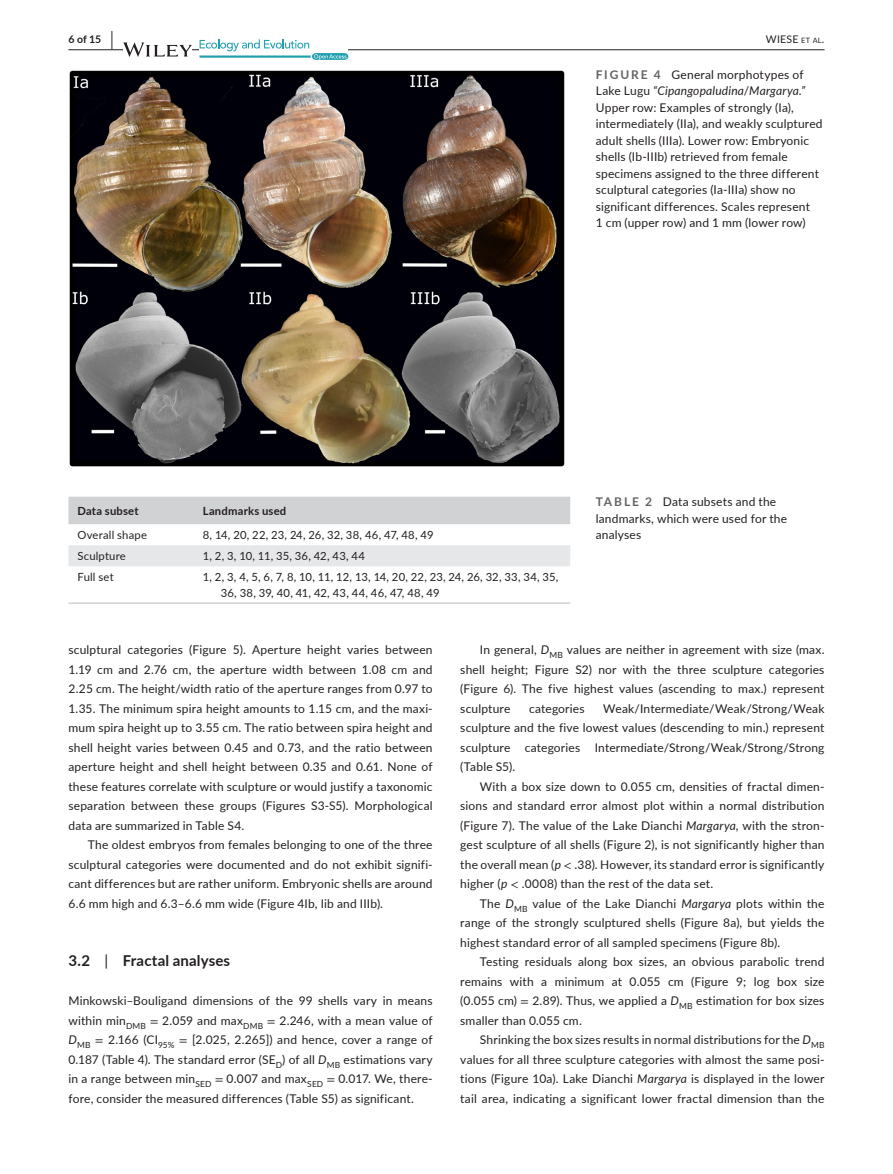
<style>
.page{position:relative;width:893px;height:1174px;background:#fff}
.page>*{position:absolute;margin:0;border:0;box-sizing:border-box;transform-origin:0 0}
.t1{font:700 15px "Lato";letter-spacing:.01em;color:#231f20}
.t2{font:12px/19.5px "Lato";letter-spacing:.015em;color:#231f20;text-align:justify}
.t3{font:11.25px/15.8px "Lato";letter-spacing:.015em;color:#231f20}
.t4{font:700 11.25px "Lato";letter-spacing:.02em;color:#231f20}
.t5{font:10.5px "Lato";letter-spacing:.02em;color:#231f20}
.t6{font:700 10.5px "Lato";color:#231f20}
.s1{font-size:19.5px}
.s2{font-size:7.35px}
.s3{font-weight:700;color:#636366}
.s4{font-style:italic}
.s5{font-weight:400}
.s6{font-family:"STIX"}
</style>
<div class="page">
<hr style="left:68px;top:49px;width:756px;height:1px;background:#231f20">
<svg style="left:123px;top:42px;width:69px;height:15px"></svg>
<svg style="left:200px;top:39px;width:148px;height:21px"></svg>
<img style="left:68px;top:70px;width:497px;height:397px">
<div style="left:68px;top:497px;width:502px;height:27px;background:#d1d2d4"></div>
<div style="left:68px;top:545px;width:502px;height:21px;background:#e6e7e9"></div>
<hr style="left:68px;top:602px;width:126px;height:2px;background:#d1d2d4">
<hr style="left:194px;top:602px;width:376px;height:2px;background:#d1d2d4">
<p class="t6" style="left:68px;top:31px;width:46px">6 of 15 <span class="s1">|</span></p>
<p class="t5" style="left:766px;top:31px;width:60px">WIESE <span class="s2">et al</span>.</p>
<p class="t2" style="left:596px;top:66px;width:228px;line-height:16.5px;text-align:left"><span class="s3">FIGURE 4</span> General morphotypes of Lake Lugu <span class="s4">“Cipangopaludina</span>/<span class="s4">Margarya</span>.<span class="s4">” </span>Upper row: Examples of strongly (Ia), intermediately (IIa), and weakly sculptured adult shells (IIIa). Lower row: Embryonic shells (Ib-IIIb) retrieved from female specimens assigned to the three different sculptural categories (Ia-IIIa) show no significant differences. Scales represent<br>1 cm (upper row) and 1 mm (lower row)</p>
<p class="t4" style="left:77px;top:502px;width:63px">Data subset</p>
<p class="t4" style="left:203px;top:502px;width:85px">Landmarks used</p>
<p class="t3" style="left:77px;top:527px;width:71px">Overall shape</p>
<p class="t3" style="left:203px;top:527px;width:232px">8, 14, 20, 22, 23, 24, 26, 32, 38, 46, 47, 48, 49</p>
<p class="t3" style="left:77px;top:548px;width:50px">Sculpture</p>
<p class="t3" style="left:203px;top:548px;width:164px">1, 2, 3, 10, 11, 35, 36, 42, 43, 44</p>
<p class="t3" style="left:77px;top:569px;width:38px">Full set</p>
<p class="t3" style="left:221px;top:569px;width:339px;text-indent:-18px">1, 2, 3, 4, 5, 6, 7, 8, 10, 11, 12, 13, 14, 20, 22, 23, 24, 26, 32, 33, 34, 35,<br>36, 38, 39, 40, 41, 42, 43, 44, 46, 47, 48, 49</p>
<p class="t2" style="left:596px;top:493px;width:193px;line-height:16.5px;text-align:left"><span class="s3">TABLE 2</span> Data subsets and the landmarks, which were used for the analyses</p>
<p class="t2" style="left:68px;top:639px;width:366px">sculptural categories (Figure 5). Aperture height varies between 1.19 cm and 2.76 cm, the aperture width between 1.08 cm and 2.25 cm. The height/width ratio of the aperture ranges from 0.97 to 1.35. The minimum spira height amounts to 1.15 cm, and the maxi&shy;mum spira height up to 3.55 cm. The ratio between spira height and shell height varies between 0.45 and 0.73, and the ratio between aperture height and shell height between 0.35 and 0.61. None of these features correlate with sculpture or would justify a taxonomic separation between these groups (Figures S3-S5). Morphological data are summarized in Table S4.</p>
<p class="t2" style="left:68px;top:834px;width:366px;text-indent:20px">The oldest embryos from females belonging to one of the three sculptural categories were documented and do not exhibit signifi&shy;cant differences but are rather uniform. Embryonic shells are around 6.6 mm high and 6.3–6.6 mm wide (Figure 4Ib, Iib and IIIb).</p>
<p class="t1" style="left:68px;top:950px;width:163px">3.2 <span class="s5">|</span> Fractal analyses</p>
<p class="t2" style="left:68px;top:990px;width:366px">Minkowski–Bouligand dimensions of the 99 shells vary in means within min<sub>DMB</sub> <span class="s6">=</span> 2.059 and max<sub>DMB</sub> <span class="s6">=</span> 2.246, with a mean value of <span class="s4">D</span><sub>MB</sub> <span class="s6">=</span> 2.166 (CI<sub>95%</sub> <span class="s6">=</span> [2.025, 2.265]) and hence, cover a range of 0.187 (Table 4). The standard error (SE<sub>D</sub>) of all <span class="s4">D</span><sub>MB</sub> estimations vary in a range between min<sub>SED</sub> <span class="s6">=</span> 0.007 and max<sub>SED</sub> <span class="s6">=</span> 0.017. We, there&shy;fore, consider the measured differences (Table S5) as significant.</p>
<p class="t2" style="left:460px;top:639px;width:366px;text-indent:20px">In general, <span class="s4">D</span><sub>MB</sub> values are neither in agreement with size (max. shell height; Figure S2) nor with the three sculpture categories (Figure 6). The five highest values (ascending to max.) represent sculpture</p>
<p class="t2" style="left:460px;top:698px;width:366px;text-indent:143px">Weak/Intermediate/Weak/Strong/Weak sculpture and the five lowest values (descending to min.) represent sculpture categories Intermediate/Strong/Weak/Strong/Strong (Table S5).</p>
<p class="t2" style="left:460px;top:776px;width:366px;text-indent:20px">With a box size down to 0.055 cm, densities of fractal dimen&shy;sions and standard error almost plot within a normal distribution (Figure 7). The value of the Lake Dianchi <span class="s4">Margarya</span>, with the stron&shy;gest sculpture of all shells (Figure 2), is not significantly higher than the overall mean (<span class="s4">p</span> <span class="s6">&lt;</span> .38). However, its standard error is significantly higher (<span class="s4">p</span> <span class="s6">&lt;</span> .0008) than the rest of the data set.</p>
<p class="t2" style="left:460px;top:893px;width:366px;text-indent:19px">The <span class="s4">D</span><sub>MB</sub> value of the Lake Dianchi <span class="s4">Margarya</span> plots within the range of the strongly sculptured shells (Figure 8a), but yields the highest standard error of all sampled specimens (Figure 8b).</p>
<p class="t2" style="left:460px;top:951px;width:366px;text-indent:20px">Testing residuals along box sizes, an obvious parabolic trend remains with a minimum at 0.055 cm (Figure 9; log box size (0.055 cm) <span class="s6">=</span> 2.89). Thus, we applied a <span class="s4">D</span><sub>MB</sub> estimation for box sizes smaller than 0.055 cm.</p>
<p class="t2" style="left:460px;top:1029px;width:366px;text-indent:19px">Shrinking the box sizes results in normal distributions for the <span class="s4">D</span><sub>MB </sub>values for all three sculpture categories with almost the same posi&shy;tions (Figure 10a). Lake Dianchi <span class="s4">Margarya</span> is displayed in the lower tail area, indicating a significant lower fractal dimension than the</p>
<p class="t2" style="left:529px;top:698px;width:57px">categories</p>
</div>
